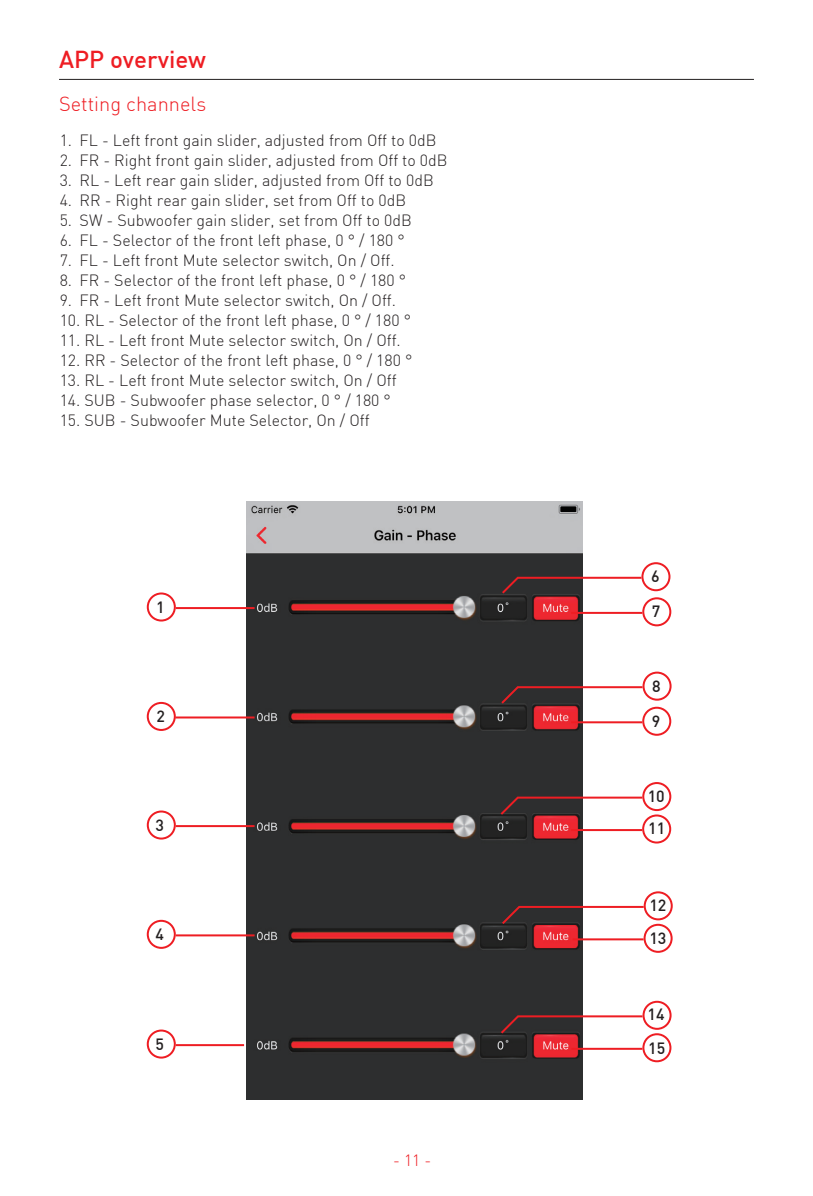
<style>
.page{position:relative;width:813px;height:1196px;background:#fff}
.page>*{position:absolute;margin:0;border:0;box-sizing:border-box;transform-origin:0 0}
.t1{font:500 24px "DIN";color:#ee1d23}
.t2{font:300 20px "DIN";color:#ee1d23}
.t3{font:300 16px "DIN";color:#231f20}
.t4{font:500 16px/33.4px "DIN";color:#231f20}
.t5{font:300 16px "DIN";color:#ee1d23}
</style>
<div class="page">
<hr style="left:59px;top:79px;width:694px;height:1px;background:#231f20">
<img style="left:247px;top:501px;width:335px;height:598px">
<div style="left:147px;top:592px;width:29px;height:29px;border:2px solid #ee1d23;border-radius:50%"></div>
<hr style="left:176px;top:607px;width:78px;height:2px;background:#ee1d23">
<div style="left:147px;top:701px;width:29px;height:29px;border:2px solid #ee1d23;border-radius:50%"></div>
<hr style="left:175px;top:716px;width:79px;height:2px;background:#ee1d23">
<div style="left:642px;top:597px;width:29px;height:29px;border:2px solid #ee1d23;border-radius:50%"></div>
<hr style="left:571px;top:611px;width:71px;height:2px;background:#ee1d23">
<div style="left:641px;top:562px;width:29px;height:29px;border:2px solid #ee1d23;border-radius:50%"></div>
<svg style="left:500px;top:575px;width:143px;height:20px"></svg>
<div style="left:642px;top:706px;width:29px;height:29px;border:2px solid #ee1d23;border-radius:50%"></div>
<hr style="left:571px;top:721px;width:71px;height:2px;background:#ee1d23">
<div style="left:642px;top:671px;width:29px;height:29px;border:2px solid #ee1d23;border-radius:50%"></div>
<svg style="left:499px;top:685px;width:145px;height:20px"></svg>
<div style="left:642px;top:782px;width:29px;height:29px;border:2px solid #ee1d23;border-radius:50%"></div>
<svg style="left:498px;top:795px;width:146px;height:21px"></svg>
<div style="left:147px;top:810px;width:29px;height:29px;border:2px solid #ee1d23;border-radius:50%"></div>
<hr style="left:176px;top:825px;width:78px;height:2px;background:#ee1d23">
<div style="left:642px;top:814px;width:29px;height:29px;border:2px solid #ee1d23;border-radius:50%"></div>
<hr style="left:571px;top:829px;width:71px;height:2px;background:#ee1d23">
<div style="left:147px;top:919px;width:29px;height:29px;border:2px solid #ee1d23;border-radius:50%"></div>
<hr style="left:176px;top:934px;width:78px;height:2px;background:#ee1d23">
<div style="left:147px;top:1029px;width:29px;height:29px;border:2px solid #ee1d23;border-radius:50%"></div>
<hr style="left:176px;top:1043px;width:68px;height:2px;background:#ee1d23">
<div style="left:643px;top:891px;width:29px;height:29px;border:2px solid #ee1d23;border-radius:50%"></div>
<svg style="left:500px;top:904px;width:145px;height:22px"></svg>
<div style="left:643px;top:923px;width:29px;height:29px;border:2px solid #ee1d23;border-radius:50%"></div>
<hr style="left:572px;top:938px;width:71px;height:2px;background:#ee1d23">
<div style="left:642px;top:1000px;width:29px;height:29px;border:2px solid #ee1d23;border-radius:50%"></div>
<svg style="left:498px;top:1014px;width:146px;height:21px"></svg>
<div style="left:642px;top:1033px;width:29px;height:29px;border:2px solid #ee1d23;border-radius:50%"></div>
<hr style="left:571px;top:1047px;width:71px;height:2px;background:#ee1d23">
<h1 class="t1" style="left:59px;top:44px;width:149px">APP overview</h1>
<p class="t2" style="left:59px;top:91px;width:149px">Setting channels</p>
<p class="t3" style="left:60px;top:131px;width:378px">1. FL - Left front gain slider, adjusted from Off to 0dB</p>
<p class="t3" style="left:60px;top:151px;width:389px">2. FR - Right front gain slider, adjusted from Off to 0dB</p>
<p class="t3" style="left:60px;top:171px;width:375px">3. RL - Left rear gain slider, adjusted from Off to 0dB</p>
<p class="t3" style="left:60px;top:191px;width:348px">4. RR - Right rear gain slider, set from Off to 0dB</p>
<p class="t3" style="left:60px;top:211px;width:353px">5. SW - Subwoofer gain slider, set from Off to 0dB</p>
<p class="t3" style="left:60px;top:231px;width:346px">6. FL - Selector of the front left phase, 0 ° / 180 °</p>
<p class="t3" style="left:60px;top:251px;width:336px">7. FL - Left front Mute selector switch, On / Off.</p>
<p class="t3" style="left:60px;top:271px;width:348px">8. FR - Selector of the front left phase, 0 ° / 180 °</p>
<p class="t3" style="left:60px;top:291px;width:338px">9. FR - Left front Mute selector switch, On / Off.</p>
<p class="t3" style="left:60px;top:311px;width:353px">10. RL - Selector of the front left phase, 0 ° / 180 °</p>
<p class="t3" style="left:60px;top:331px;width:342px">11. RL - Left front Mute selector switch, On / Off.</p>
<p class="t3" style="left:60px;top:351px;width:354px">12. RR - Selector of the front left phase, 0 ° / 180 °</p>
<p class="t3" style="left:60px;top:371px;width:338px">13. RL - Left front Mute selector switch, On / Off</p>
<p class="t3" style="left:60px;top:391px;width:333px">14. SUB - Subwoofer phase selector, 0 ° / 180 °</p>
<p class="t3" style="left:60px;top:411px;width:311px">15. SUB - Subwoofer Mute Selector, On / Off</p>
<p class="t4" style="left:156px;top:589px;width:10px">1</p>
<p class="t4" style="left:156px;top:698px;width:10px">2</p>
<p class="t4" style="left:156px;top:807px;width:10px">3</p>
<p class="t4" style="left:156px;top:916px;width:10px">4</p>
<p class="t4" style="left:156px;top:1026px;width:10px">5</p>
<p class="t5" style="left:393px;top:1149px;width:40px">- 11 -</p>
<p class="t4" style="left:651px;top:559px;width:10px">6</p>
<p class="t4" style="left:652px;top:594px;width:10px">7</p>
<p class="t4" style="left:652px;top:668px;width:10px">8</p>
<p class="t4" style="left:652px;top:703px;width:10px">9</p>
<p class="t4" style="left:647px;top:779px;width:19px">10</p>
<p class="t4" style="left:648px;top:810px;width:19px">11</p>
<p class="t4" style="left:649px;top:887px;width:19px">12<br>13</p>
<p class="t4" style="left:647px;top:997px;width:19px">14<br>15</p>
</div>
